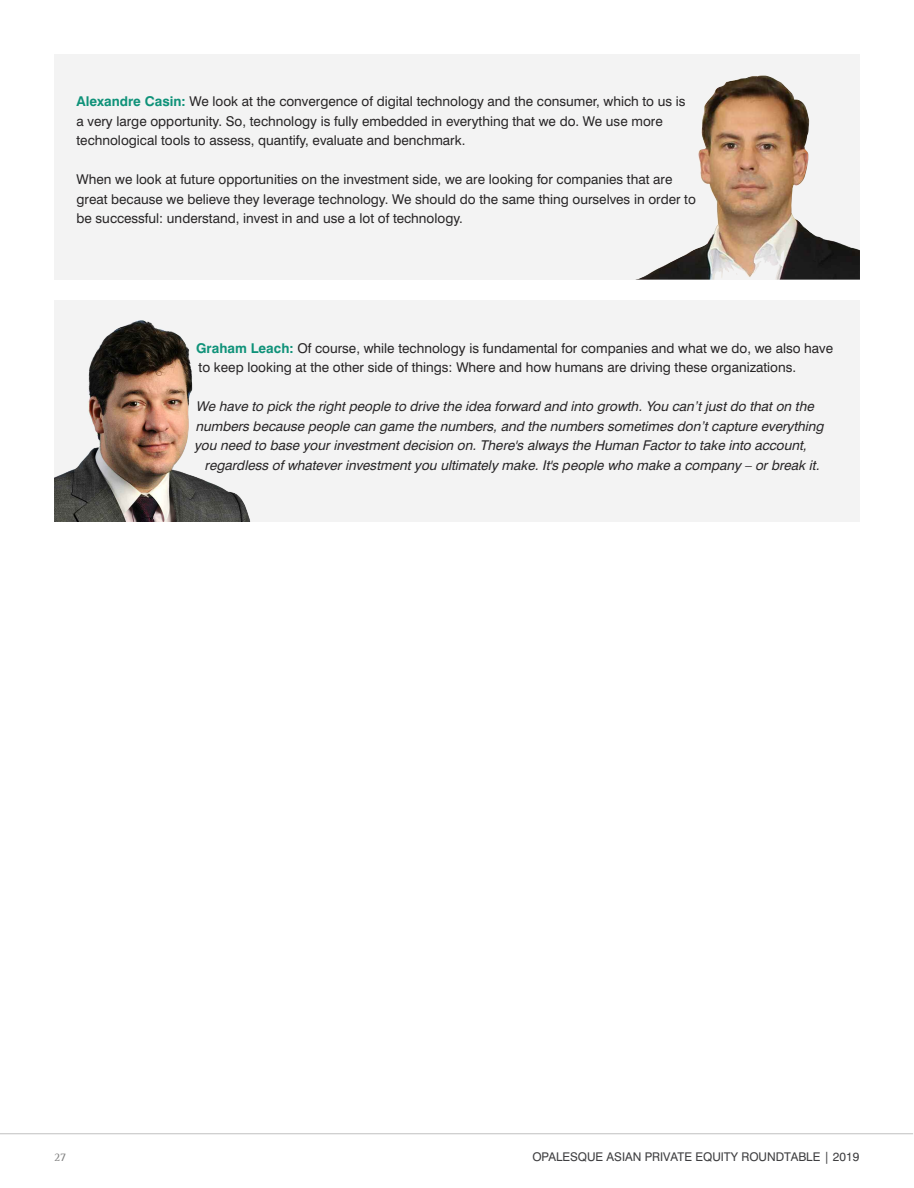
<style>
.page{position:relative;width:914px;height:1188px;background:#fff}
.page>*{position:absolute;margin:0;border:0;box-sizing:border-box;transform-origin:0 0}
.t1{font:13.5px/19.5px "Swiss 721 BT";color:#272526}
.t2{font:italic 13.5px/19.5px "Swiss 721 BT";color:#272526}
.t3{font:12px "Swiss 721 BT";color:#3f3f41}
.t4{font:12px "Rotis Serif";color:#808080}
.s1{font-weight:700;color:#0f9279}
</style>
<div class="page">
<hr style="left:0;top:1134px;width:913px;height:1px;background:#c0c0c0">
<div style="left:54px;top:54px;width:806px;height:226px;background:#f3f3f3"></div>
<img style="left:635px;top:76px;width:225px;height:204px">
<div style="left:54px;top:300px;width:806px;height:222px;background:#f3f3f3"></div>
<img style="left:54px;top:320px;width:196px;height:202px">
<p class="t1" style="left:76px;top:92px;width:610px"><span class="s1">Alexandre Casin:</span> We look at the convergence of digital technology and the consumer, which to us is a very large opportunity. So, technology is fully embedded in everything that we do. We use more technological tools to assess, quantify, evaluate and benchmark.</p>
<p class="t1" style="left:76px;top:170px;width:621px">When we look at future opportunities on the investment side, we are looking for companies that are great because we believe they leverage technology. We should do the same thing ourselves in order to be successful: understand, invest in and use a lot of technology.</p>
<p class="t1" style="left:196px;top:338px;width:638px"><span class="s1">Graham Leach:</span> Of course, while technology is fundamental for companies and what we do, we also have to keep looking at the other side of things: Where and how humans are driving these organizations.</p>
<p class="t2" style="left:194px;top:397px;width:634px">We have to pick the right people to drive the idea forward and into growth. You can’t just do that on the numbers because people can game the numbers, and the numbers sometimes don’t capture everything you need to base your investment decision on. There's always the Human Factor to take into account,</p>
<p class="t2" style="left:205px;top:455px;width:620px">regardless of whatever investment you ultimately make. It's people who make a company – or break it.</p>
<p class="t4" style="left:54px;top:1150px;width:14px">27</p>
<p class="t3" style="left:532px;top:1150px;width:328px">OPALESQUE ASIAN PRIVATE EQUITY ROUNDTABLE | 2019</p>
</div>
